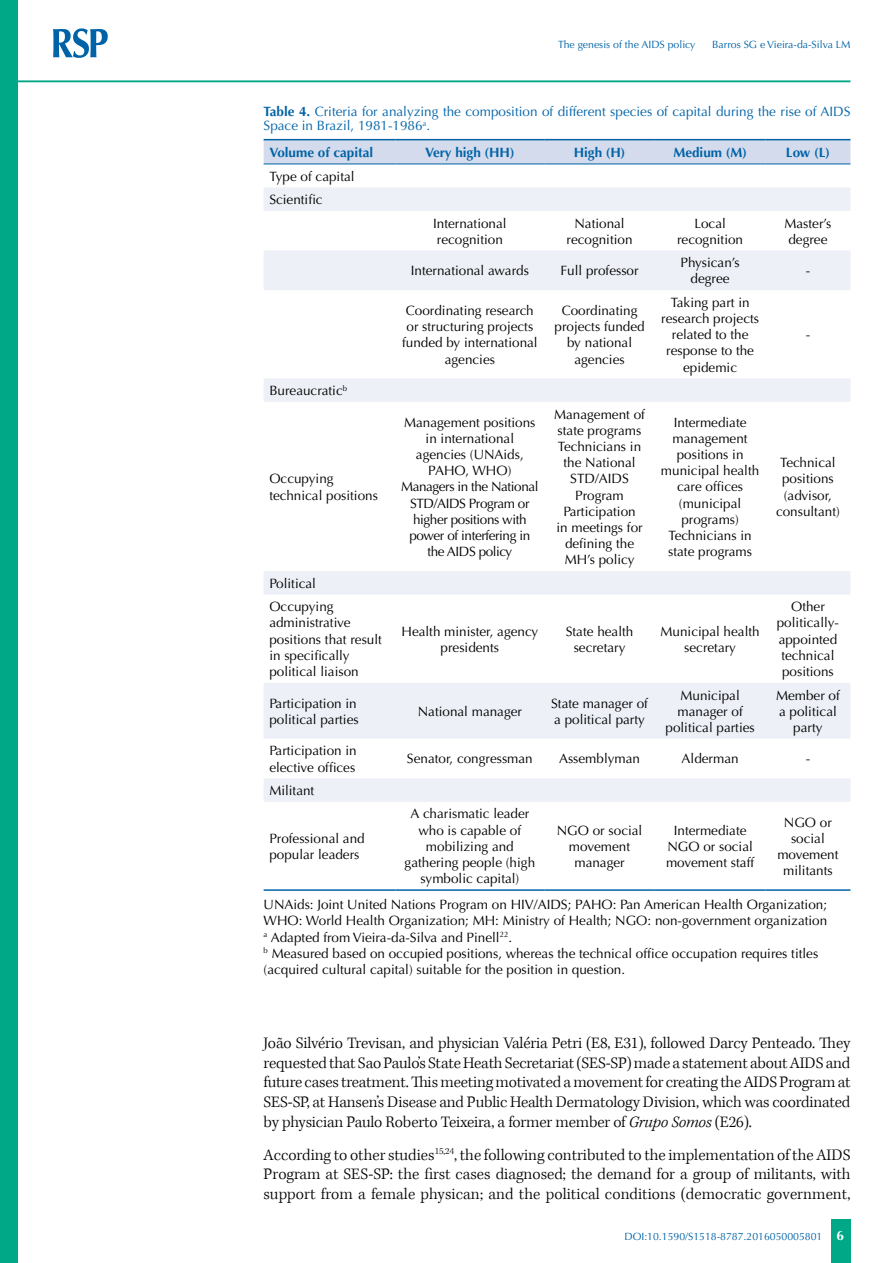
<style>
.page{position:relative;width:893px;height:1263px;background:#fff}
.page>*{position:absolute;margin:0;border:0;box-sizing:border-box;transform-origin:0 0}
.t1{font:300 16.5px/19.8px "Kepler Std";color:#000;text-align:justify}
.t2{font:13.5px/16.2px "Optima";color:#000;text-align:center}
.t3{font:13.5px/16.2px "Optima";letter-spacing:-.03em;color:#000;text-align:center}
.t4{font:13.5px/14.2px "Optima";color:#0063a7}
.t5{font:700 13.5px "Optima";color:#0063a7}
.t6{font:700 13.5px "Optima";color:#fff}
.t7{font:10.5px "Optima";color:#0063a7}
.s1{font-weight:700}
.s2{font-style:italic}
</style>
<div class="page">
<div style="left:831px;top:1220px;width:20px;height:43px;background:#00a887"></div>
<div style="left:0;top:0;width:18px;height:1263px;background:#00a887"></div>
<svg style="left:53px;top:28px;width:55px;height:30px"></svg>
<hr style="left:18px;top:80px;width:832px;height:2px;background:#00a887">
<svg style="left:264px;top:140px;width:586px;height:24px;background:#cbd6e9"></svg>
<svg style="left:264px;top:188px;width:586px;height:614px"></svg>
<hr style="left:264px;top:139px;width:131px;height:1px;background:#0063a7">
<hr style="left:395px;top:139px;width:149px;height:1px;background:#0063a7">
<hr style="left:544px;top:139px;width:111px;height:1px;background:#0063a7">
<hr style="left:655px;top:139px;width:110px;height:1px;background:#0063a7">
<hr style="left:765px;top:139px;width:85px;height:1px;background:#0063a7">
<hr style="left:264px;top:164px;width:131px;height:1px;background:#0063a7">
<hr style="left:395px;top:164px;width:149px;height:1px;background:#0063a7">
<hr style="left:544px;top:164px;width:111px;height:1px;background:#0063a7">
<hr style="left:655px;top:164px;width:110px;height:1px;background:#0063a7">
<hr style="left:765px;top:164px;width:85px;height:1px;background:#0063a7">
<hr style="left:264px;top:889px;width:131px;height:2px;background:#0063a7">
<hr style="left:395px;top:889px;width:149px;height:2px;background:#0063a7">
<hr style="left:544px;top:889px;width:111px;height:2px;background:#0063a7">
<hr style="left:655px;top:889px;width:110px;height:2px;background:#0063a7">
<hr style="left:765px;top:889px;width:85px;height:2px;background:#0063a7">
<p class="t7" style="left:558px;top:38px;width:139px">The genesis of the AIDS policy</p>
<p class="t7" style="left:712px;top:38px;width:140px">Barros SG e Vieira-da-Silva LM</p>
<p class="t4" style="left:264px;top:105px;width:588px"><span class="s1">Table 4.</span> Criteria for analyzing the composition of different species of capital during the rise of AIDS<br>Space in Brazil, 1981-1986<sup>a</sup>.</p>
<p class="t5" style="left:269px;top:144px;width:105px">Volume of capital</p>
<p class="t5" style="left:425px;top:144px;width:91px">Very high (HH)</p>
<p class="t5" style="left:574px;top:144px;width:53px">High (H)</p>
<p class="t5" style="left:673px;top:144px;width:75px">Medium (M)</p>
<p class="t5" style="left:786px;top:144px;width:46px">Low (L)</p>
<p class="t2" style="left:269px;top:165px;width:87px;line-height:23.4px;text-align:left">Type of capital<br>Scientific</p>
<p class="t2" style="left:433px;top:215px;width:75px;text-align:left">International recognition</p>
<p class="t2" style="left:567px;top:215px;width:68px">National recognition</p>
<p class="t2" style="left:677px;top:215px;width:68px">Local recognition</p>
<p class="t2" style="left:784px;top:215px;width:48px;text-align:left">Master’s degree</p>
<p class="t2" style="left:411px;top:263px;width:120px">International awards</p>
<p class="t2" style="left:561px;top:263px;width:80px">Full professor</p>
<p class="t2" style="left:681px;top:255px;width:61px">Physican’s degree</p>
<p class="t2" style="left:806px;top:263px;width:6px">-</p>
<p class="t2" style="left:269px;top:383px;width:79px">Bureaucratic<sup>b</sup></p>
<p class="t2" style="left:269px;top:471px;width:110px;text-align:left">Occupying technical positions</p>
<p class="t2" style="left:402px;top:302px;width:137px">Coordinating research or structuring projects funded by international agencies</p>
<p class="t2" style="left:555px;top:302px;width:92px">Coordinating projects funded by national agencies</p>
<p class="t2" style="left:661px;top:294px;width:99px">Taking part in research projects related to the response to the epidemic</p>
<p class="t3" style="left:401px;top:414px;width:139px">Management positions in international agencies (UNAids,<br>PAHO, WHO)<br>Managers in the National<br>STD/AIDS Program or higher positions with power of interfering in the AIDS policy</p>
<p class="t2" style="left:554px;top:406px;width:92px">Management of state programs<br>Technicians in the National<br>STD/AIDS<br>Program<br>Participation<br>in meetings for defining the<br>MH’s policy</p>
<p class="t2" style="left:661px;top:414px;width:100px">Intermediate management positions in municipal health care offices (municipal programs)<br>Technicians in state programs</p>
<p class="t2" style="left:269px;top:572px;width:66px;line-height:23.4px;text-align:left">Political<br>Occupying</p>
<p class="t2" style="left:269px;top:615px;width:114px;text-align:left">administrative positions that result in specifically political liaison</p>
<p class="t2" style="left:401px;top:623px;width:138px">Health minister, agency presidents</p>
<p class="t2" style="left:566px;top:623px;width:69px">State health secretary</p>
<p class="t2" style="left:661px;top:623px;width:101px">Municipal health secretary</p>
<p class="t2" style="left:806px;top:327px;width:6px">-</p>
<p class="t2" style="left:776px;top:455px;width:65px">Technical positions (advisor, consultant)</p>
<p class="t2" style="left:777px;top:599px;width:64px">Other politically&shy;appointed technical positions</p>
<p class="t2" style="left:269px;top:695px;width:91px;text-align:left">Participation in political parties</p>
<p class="t2" style="left:418px;top:703px;width:106px">National manager</p>
<p class="t2" style="left:551px;top:695px;width:98px;text-align:left">State manager of a political party</p>
<p class="t2" style="left:665px;top:687px;width:91px">Municipal manager of political parties</p>
<p class="t2" style="left:776px;top:687px;width:65px">Member of a political party</p>
<p class="t2" style="left:269px;top:743px;width:89px;text-align:left">Participation in elective offices</p>
<p class="t2" style="left:407px;top:751px;width:127px">Senator, congressman</p>
<p class="t2" style="left:559px;top:751px;width:83px">Assemblyman</p>
<p class="t2" style="left:682px;top:751px;width:59px">Alderman</p>
<p class="t2" style="left:806px;top:751px;width:6px">-</p>
<p class="t2" style="left:269px;top:782px;width:47px">Militant</p>
<p class="t2" style="left:269px;top:830px;width:97px;text-align:left">Professional and popular leaders</p>
<p class="t2" style="left:405px;top:806px;width:132px">A charismatic leader who is capable of mobilizing and gathering people (high symbolic capital)</p>
<p class="t2" style="left:557px;top:822px;width:87px">NGO or social movement manager</p>
<p class="t2" style="left:666px;top:822px;width:90px">Intermediate<br>NGO or social movement staff</p>
<p class="t2" style="left:777px;top:814px;width:63px">NGO or social movement militants</p>
<p class="t2" style="left:264px;top:897px;width:565px;text-align:left">UNAids: Joint United Nations Program on HIV/AIDS; PAHO: Pan American Health Organization; WHO: World Health Organization; MH: Ministry of Health; NGO: non-government organization <sup>a</sup> Adapted from Vieira-da-Silva and Pinell<sup>22</sup>.<br><sup>b</sup> Measured based on occupied positions, whereas the technical office occupation requires titles (acquired cultural capital) suitable for the position in question.</p>
<p class="t1" style="left:264px;top:1033px;width:588px">João Silvério Trevisan, and physician Valéria Petri (E8, E31), followed Darcy Penteado. They requested that Sao Paulo’s State Heath Secretariat (SES-SP) made a statement about AIDS and future cases treatment. This meeting motivated a movement for creating the AIDS Program at SES-SP, at Hansen’s Disease and Public Health Dermatology Division, which was coordinated by physician Paulo Roberto Teixeira, a former member of <span class="s2">Grupo Somos</span> (E26).</p>
<p class="t1" style="left:264px;top:1145px;width:588px">According to other studies<sup>15,24</sup>, the following contributed to the implementation of the AIDS Program at SES-SP: the first cases diagnosed; the demand for a group of militants, with support from a female physican; and the political conditions (democratic government,</p>
<p class="t7" style="left:624px;top:1230px;width:199px">DOI:10.1590/S1518-8787.2016050005801</p>
<p class="t6" style="left:836px;top:1227px;width:9px">6</p>
</div>
